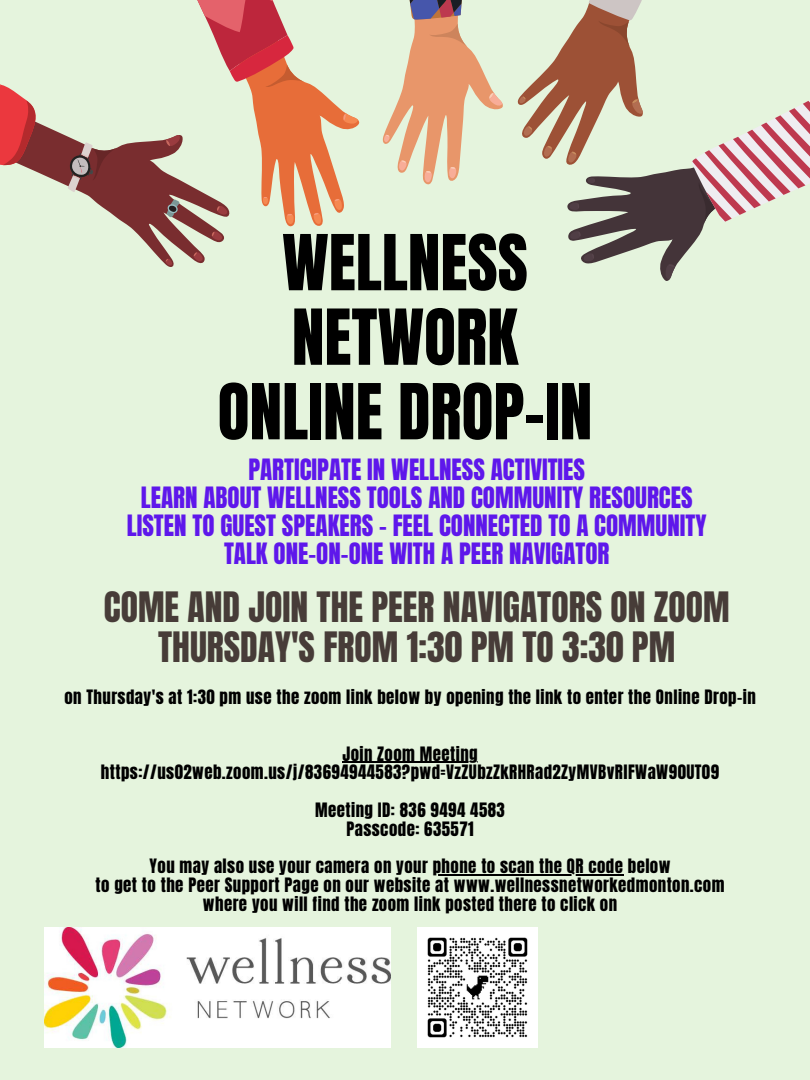
<style>
.page{position:relative;width:810px;height:1080px;background:#e5f4dd}
.page>*{position:absolute;margin:0;border:0;box-sizing:border-box;transform-origin:0 0}
.t1{font:65.56px "Anton";color:#000}
.t2{font:35.62px "Anton";color:#473c38}
.t3{font:25px "Anton";color:#5e17eb}
.t4{font:16.88px "Anton";letter-spacing:.025em;color:#000}
</style>
<div class="page">
<svg style="left:533px;top:17px;width:106px;height:142px;fill:#9d5136"></svg>
<svg style="left:542px;top:145px;width:11px;height:13px"></svg>
<svg style="left:583px;top:0;width:59px;height:50px"></svg>
<svg style="left:553px;top:98px;width:151px;height:183px"></svg>
<svg style="left:569px;top:231px;width:12px;height:9px"></svg>
<svg style="left:583px;top:253px;width:12px;height:9px"></svg>
<svg style="left:663px;top:264px;width:14px;height:16px"></svg>
<svg style="left:569px;top:202px;width:11px;height:9px"></svg>
<svg style="left:587px;top:177px;width:8px;height:7px"></svg>
<svg style="left:683px;top:98px;width:127px;height:127px"></svg>
<svg style="left:250px;top:82px;width:94px;height:145px;fill:#e76d39"></svg>
<svg style="left:313px;top:212px;width:9px;height:13px"></svg>
<svg style="left:334px;top:198px;width:9px;height:13px"></svg>
<svg style="left:342px;top:0;width:191px;height:191px"></svg>
<svg style="left:286px;top:213px;width:9px;height:12px"></svg>
<svg style="left:262px;top:197px;width:7px;height:8px"></svg>
<svg style="left:197px;top:0;width:107px;height:88px"></svg>
<svg style="left:39px;top:35px;width:198px;height:232px"></svg>
<svg style="left:211px;top:230px;width:12px;height:12px"></svg>
<svg style="left:216px;top:205px;width:12px;height:12px"></svg>
<svg style="left:166px;top:135px;width:15px;height:12px"></svg>
<svg style="left:193px;top:251px;width:10px;height:12px"></svg>
<svg style="left:165px;top:258px;width:8px;height:8px"></svg>
<svg style="left:0;top:35px;width:45px;height:138px"></svg>
<svg style="left:164px;top:198px;width:18px;height:20px"></svg>
<svg style="left:66px;top:141px;width:55px;height:52px;background:#8b5857"></svg>
<img style="left:417px;top:928px;width:120px;height:120px">
<img style="left:45px;top:928px;width:345px;height:120px">
<hr style="left:342px;top:762px;width:136px;height:1px;background:#000">
<hr style="left:433px;top:874px;width:190px;height:2px;background:#000">
<p class="t1" style="left:282px;top:216px;width:247px">WELLNESS</p>
<p class="t1" style="left:292px;top:290px;width:228px">NETWORK</p>
<p class="t1" style="left:218px;top:365px;width:376px">ONLINE DROP-IN</p>
<p class="t3" style="left:248px;top:451px;width:338px">PARTICIPATE IN WELLNESS ACTIVITIES</p>
<p class="t3" style="left:141px;top:479px;width:553px">LEARN ABOUT WELLNESS TOOLS AND COMMUNITY RESOURCES</p>
<p class="t3" style="left:127px;top:507px;width:581px">LISTEN TO GUEST SPEAKERS - FEEL CONNECTED TO A COMMUNITY</p>
<p class="t3" style="left:224px;top:535px;width:387px">TALK ONE-ON-ONE WITH A PEER NAVIGATOR</p>
<p class="t2" style="left:104px;top:582px;width:627px">COME AND JOIN THE PEER NAVIGATORS ON ZOOM</p>
<p class="t2" style="left:158px;top:622px;width:519px">THURSDAY'S FROM 1:30 PM TO 3:30 PM</p>
<p class="t4" style="left:64px;top:685px;width:693px">on Thursday's at 1:30 pm use the zoom link below by opening the link to enter the Online Drop-in</p>
<p class="t4" style="left:342px;top:741px;width:137px">Join Zoom Meeting</p>
<p class="t4" style="left:101px;top:760px;width:620px">https://us02web.zoom.us/j/83694944583?pwd=VzZUbzZkRHRad2ZyMVBvRlFWaW90UT09</p>
<p class="t4" style="left:315px;top:798px;width:191px">Meeting ID: 836 9494 4583</p>
<p class="t4" style="left:346px;top:816px;width:129px">Passcode: 635571</p>
<p class="t4" style="left:150px;top:854px;width:522px">You may also use your camera on your phone to scan the QR code below</p>
<p class="t4" style="left:96px;top:873px;width:630px">to get to the Peer Support Page on our website at www.wellnessnetworkedmonton.com</p>
<p class="t4" style="left:203px;top:891px;width:416px">where you will find the zoom link posted there to click on</p>
</div>
